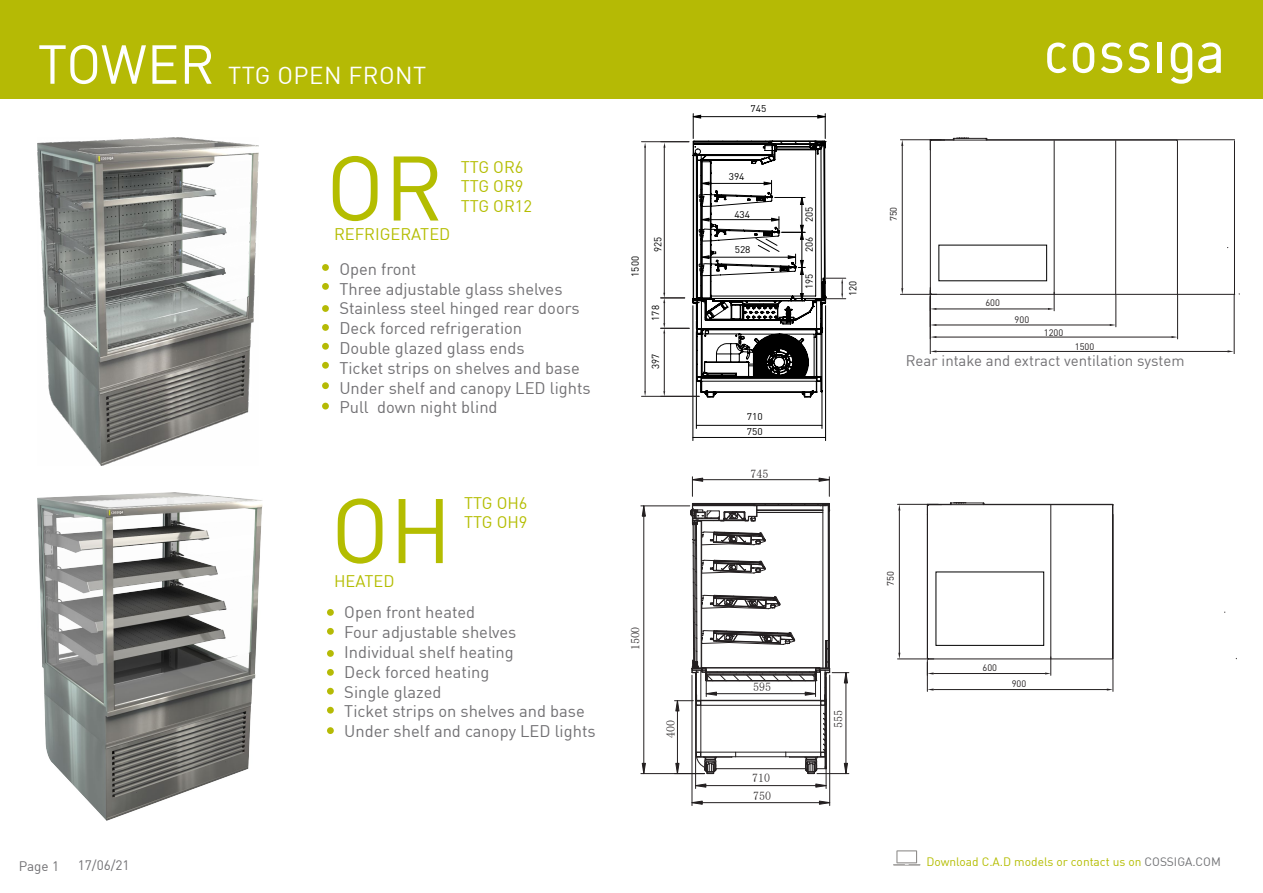
<style>
.page{position:relative;width:1263px;height:893px;background:#fff}
.page>*{position:absolute;margin:0;border:0;box-sizing:border-box;transform-origin:0 0}
.t1{font:90px "DIN";color:#b4bd00}
.t2{font:54px "DIN";letter-spacing:-.005em;color:#fff}
.t3{font:24px "DIN";letter-spacing:.02em;color:#fff}
.t4{font:16.5px/19.8px "DIN";color:#717073}
.t5{font:16.5px/19.8px "DIN";color:#b4bd00}
.t6{font:15px "DIN";color:#717073}
.t7{font:13.5px "DIN";color:#717073}
.t8{font:12px "DIN";color:#b4bd00}
.t9{font:12px "Sim Sun";color:#231f20}
.t10{font:10.05px "DIN";color:#000;scale:.96 1}
.t11{font:9.75px/15.1px "DIN";color:#000;scale:1.04 1}
.t12{font:9.3px "DIN";color:#231f20}
.s1{color:#717275}
</style>
<div class="page">
<div style="left:0;top:0;width:1263px;height:99px;background:#b5ba05"></div>
<svg style="left:893px;top:850px;width:27px;height:16px"></svg>
<svg style="left:1073px;top:43px;width:21px;height:30px"></svg>
<svg style="left:1101px;top:43px;width:21px;height:30px"></svg>
<svg style="left:1128px;top:43px;width:21px;height:30px"></svg>
<hr style="left:1158px;top:43px;width:4px;height:30px;background:#fff">
<svg style="left:1198px;top:43px;width:23px;height:30px"></svg>
<svg style="left:1171px;top:43px;width:21px;height:41px"></svg>
<svg style="left:1047px;top:43px;width:19px;height:30px"></svg>
<hr style="left:693px;top:306px;width:1px;height:135px;background:#000">
<hr style="left:825px;top:306px;width:1px;height:135px;background:#000">
<hr style="left:693px;top:437px;width:132px;height:1px;background:#000">
<hr style="left:696px;top:332px;width:1px;height:96px;background:#000">
<hr style="left:822px;top:332px;width:1px;height:96px;background:#000">
<hr style="left:696px;top:425px;width:126px;height:1px;background:#000">
<hr style="left:641px;top:396px;width:58px;height:1px;background:#231f20">
<hr style="left:641px;top:141px;width:48px;height:1px;background:#231f20">
<hr style="left:645px;top:147px;width:1px;height:244px;background:#231f20">
<svg style="left:661px;top:114px;width:185px;height:284px"></svg>
<hr style="left:931px;top:294px;width:304px;height:1px;background:#231f20">
<hr style="left:987px;top:139px;width:247px;height:1px;background:#231f20">
<hr style="left:900px;top:294px;width:37px;height:1px;background:#231f20">
<hr style="left:900px;top:139px;width:41px;height:1px;background:#231f20">
<hr style="left:902px;top:146px;width:1px;height:142px;background:#231f20">
<hr style="left:1234px;top:141px;width:1px;height:153px;background:#231f20">
<hr style="left:1177px;top:141px;width:1px;height:153px;background:#231f20">
<svg style="left:930px;top:138px;width:247px;height:189px"></svg>
<hr style="left:1177px;top:295px;width:1px;height:44px;background:#231f20">
<hr style="left:1234px;top:295px;width:1px;height:59px;background:#231f20">
<hr style="left:936px;top:337px;width:235px;height:1px;background:#231f20">
<svg style="left:1171px;top:336px;width:6px;height:2px"></svg>
<hr style="left:930px;top:288px;width:1px;height:66px;background:#231f20">
<hr style="left:936px;top:351px;width:291px;height:1px;background:#231f20">
<svg style="left:1227px;top:350px;width:7px;height:2px"></svg>
<div style="left:939px;top:245px;width:108px;height:36px;background:#fff"></div>
<div style="left:322px;top:264px;width:7px;height:7px;background:#b5ba05;border-radius:50%"></div>
<div style="left:322px;top:283px;width:7px;height:7px;background:#b5ba05;border-radius:50%"></div>
<div style="left:322px;top:305px;width:7px;height:7px;background:#b5ba05;border-radius:50%"></div>
<div style="left:322px;top:324px;width:7px;height:7px;background:#b5ba05;border-radius:50%"></div>
<div style="left:322px;top:343px;width:7px;height:7px;background:#b5ba05;border-radius:50%"></div>
<div style="left:322px;top:362px;width:7px;height:7px;background:#b5ba05;border-radius:50%"></div>
<div style="left:322px;top:382px;width:7px;height:7px;background:#b5ba05;border-radius:50%"></div>
<div style="left:322px;top:403px;width:7px;height:6px;background:#b5ba05;border-radius:50%"></div>
<img style="left:38px;top:493px;width:224px;height:328px">
<img style="left:38px;top:137px;width:220px;height:328px">
<hr style="left:692px;top:479px;width:137px;height:1px;background:#231f20">
<hr style="left:692px;top:675px;width:1px;height:130px;background:#231f20">
<hr style="left:692px;top:802px;width:138px;height:1px;background:#231f20">
<hr style="left:829px;top:675px;width:1px;height:130px;background:#231f20">
<hr style="left:695px;top:677px;width:1px;height:111px;background:#231f20">
<hr style="left:643px;top:506px;width:1px;height:268px;background:#231f20">
<hr style="left:641px;top:773px;width:63px;height:1px;background:#231f20">
<hr style="left:641px;top:506px;width:49px;height:1px;background:#231f20">
<hr style="left:826px;top:677px;width:1px;height:111px;background:#231f20">
<hr style="left:696px;top:785px;width:130px;height:1px;background:#231f20">
<svg style="left:819px;top:477px;width:11px;height:19px"></svg>
<svg style="left:692px;top:477px;width:11px;height:19px"></svg>
<svg style="left:819px;top:801px;width:11px;height:3px"></svg>
<svg style="left:692px;top:801px;width:10px;height:3px"></svg>
<svg style="left:642px;top:763px;width:4px;height:11px"></svg>
<svg style="left:642px;top:506px;width:4px;height:10px"></svg>
<svg style="left:695px;top:784px;width:11px;height:3px"></svg>
<svg style="left:815px;top:784px;width:11px;height:3px"></svg>
<svg style="left:674px;top:503px;width:175px;height:271px"></svg>
<hr style="left:897px;top:659px;width:37px;height:1px;background:#231f20">
<hr style="left:897px;top:504px;width:41px;height:1px;background:#231f20">
<hr style="left:899px;top:510px;width:1px;height:143px;background:#231f20">
<hr style="left:1113px;top:504px;width:1px;height:155px;background:#231f20">
<hr style="left:1113px;top:660px;width:1px;height:31px;background:#231f20">
<svg style="left:927px;top:502px;width:186px;height:189px"></svg>
<div style="left:936px;top:572px;width:108px;height:73px;background:#fff"></div>
<div style="left:935px;top:572px;width:109px;height:74px;border:1px solid #000"></div>
<div style="left:327px;top:609px;width:7px;height:7px;background:#b5ba05;border-radius:50%"></div>
<div style="left:327px;top:628px;width:7px;height:7px;background:#b5ba05;border-radius:50%"></div>
<div style="left:327px;top:650px;width:7px;height:7px;background:#b5ba05;border-radius:50%"></div>
<div style="left:327px;top:669px;width:7px;height:7px;background:#b5ba05;border-radius:50%"></div>
<div style="left:327px;top:688px;width:7px;height:7px;background:#b5ba05;border-radius:50%"></div>
<div style="left:327px;top:707px;width:7px;height:7px;background:#b5ba05;border-radius:50%"></div>
<div style="left:327px;top:727px;width:7px;height:7px;background:#b5ba05;border-radius:50%"></div>
<h2 class="t2" style="left:38px;top:31px;width:179px">TOWER</h2>
<h3 class="t3" style="left:228px;top:60px;width:200px">TTG OPEN FRONT</h3>
<h1 class="t1" style="left:326px;top:132px;width:119px">OR</h1>
<p class="t5" style="left:334px;top:224px;width:118px">REFRIGERATED</p>
<p class="t5" style="left:461px;top:156px;width:73px">TTG OR6<br>TTG OR9<br>TTG OR12</p>
<p class="t4" style="left:339px;top:259px;width:253px">Open front<br>Three adjustable glass shelves<br>Stainless steel hinged rear doors<br>Deck forced refrigeration<br>Double glazed glass ends<br>Ticket strips on shelves and base<br>Under shelf and canopy LED lights<br>Pull down night blind</p>
<h1 class="t1" style="left:331px;top:474px;width:123px">OH</h1>
<p class="t5" style="left:334px;top:571px;width:62px">HEATED</p>
<p class="t5" style="left:464px;top:492px;width:65px">TTG OH6<br>TTG OH9</p>
<p class="t4" style="left:344px;top:602px;width:253px">Open front heated<br>Four adjustable shelves<br>Individual shelf heating<br>Deck forced heating<br>Single glazed<br>Ticket strips on shelves and base<br>Under shelf and canopy LED lights</p>
<p class="t10" style="left:628px;top:277px;width:23px;rotate:-90deg">1500</p>
<p class="t10" style="left:651px;top:252px;width:17px;rotate:-90deg">925</p>
<p class="t10" style="left:649px;top:321px;width:17px;rotate:-90deg">178</p>
<p class="t10" style="left:649px;top:369px;width:17px;rotate:-90deg">397</p>
<p class="t9" style="left:629px;top:650px;width:25px;rotate:-90deg">1500</p>
<p class="t9" style="left:665px;top:738px;width:19px;rotate:-90deg">400</p>
<p class="t7" style="left:19px;top:857px;width:42px">Page 1</p>
<p class="t7" style="left:78px;top:857px;width:53px">17/06/21</p>
<p class="t11" style="left:751px;top:100px;width:17px">745</p>
<p class="t11" style="left:729px;top:168px;width:17px">394</p>
<p class="t11" style="left:734px;top:206px;width:17px">434</p>
<p class="t11" style="left:735px;top:242px;width:17px">528</p>
<p class="t11" style="left:747px;top:408px;width:17px">710<br>750</p>
<p class="t9" style="left:751px;top:467px;width:19px">745</p>
<p class="t10" style="left:803px;top:222px;width:17px;rotate:-90deg">205</p>
<p class="t10" style="left:803px;top:252px;width:17px;rotate:-90deg">206</p>
<p class="t10" style="left:803px;top:289px;width:17px;rotate:-90deg">195</p>
<p class="t10" style="left:846px;top:296px;width:17px;rotate:-90deg">120</p>
<p class="t12" style="left:887px;top:221px;width:16px;rotate:-90deg">750</p>
<p class="t12" style="left:985px;top:297px;width:16px">600</p>
<p class="t12" style="left:1014px;top:313px;width:16px">900</p>
<p class="t12" style="left:1044px;top:326px;width:21px">1200</p>
<p class="t12" style="left:1075px;top:340px;width:21px">1500</p>
<p class="t6" style="left:906px;top:351px;width:280px">Rear intake and extract ventilation system</p>
<p class="t9" style="left:753px;top:681px;width:19px">595</p>
<p class="t9" style="left:752px;top:771px;width:19px">710</p>
<p class="t9" style="left:753px;top:789px;width:19px">750</p>
<p class="t12" style="left:884px;top:586px;width:16px;rotate:-90deg">750</p>
<p class="t9" style="left:832px;top:728px;width:19px;rotate:-90deg">555</p>
<p class="t12" style="left:982px;top:661px;width:16px">600</p>
<p class="t12" style="left:1012px;top:678px;width:16px">900</p>
<p class="t8" style="left:926px;top:854px;width:296px">Download C.A.D models or contact us on <span class="s1">COSSIGA.COM</span></p>
</div>
